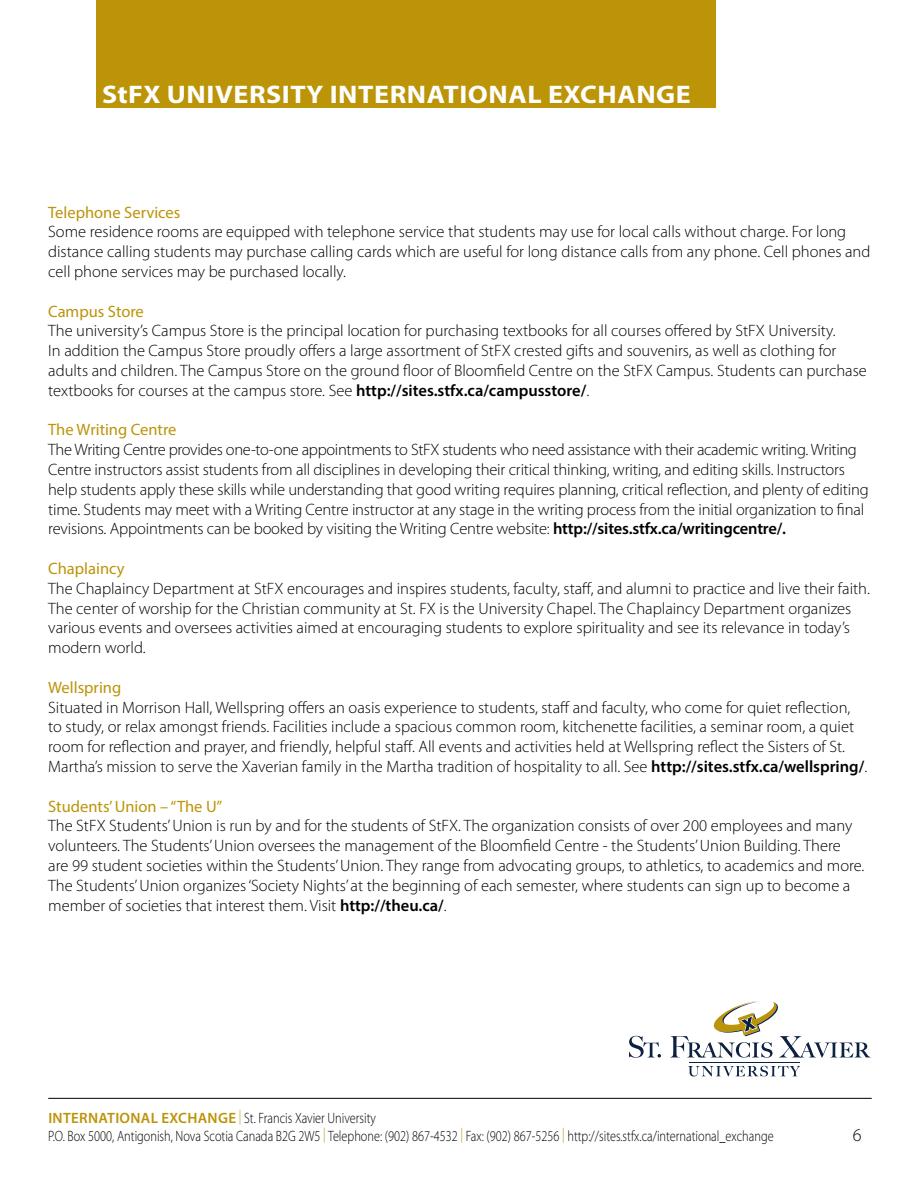
<style>
.page{position:relative;width:918px;height:1188px;background:#fff}
.page>*{position:absolute;margin:0;border:0;box-sizing:border-box;transform-origin:0 0}
.t1{font:700 25.5px "Myriad Pro";letter-spacing:.02em;color:#fff;scale:1.1 1}
.t2{font:300 18px "Myriad Pro";color:#000}
.t3{font:300 16.5px/19.8px "Myriad Pro";color:#000}
.t4{font:16.5px "Myriad Pro";color:#bc9408}
.t5{font:300 15px/18px "Myriad Pro";color:#000;scale:.82 1}
.s1{font-weight:600}
.s2{font-weight:600;color:#bc9408}
.s3{color:#bc9408}
</style>
<div class="page">
<svg style="left:629px;top:1036px;width:32px;height:22px"></svg>
<svg style="left:670px;top:1001px;width:201px;height:57px"></svg>
<svg style="left:688px;top:1066px;width:112px;height:10px"></svg>
<hr style="left:689px;top:1062px;width:110px;height:1px;background:#0d2240">
<hr style="left:48px;top:1098px;width:824px;height:1px;background:#000">
<div style="left:96px;top:0;width:620px;height:108px;background:#bc9408"></div>
<h1 class="t1" style="left:102px;top:78px;width:537px">StFX UNIVERSITY INTERNATIONAL EXCHANGE</h1>
<p class="t4" style="left:48px;top:202px;width:134px">Telephone Services</p>
<p class="t3" style="left:48px;top:222px;width:824px">Some residence rooms are equipped with telephone service that students may use for local calls without charge. For long distance calling students may purchase calling cards which are useful for long distance calls from any phone. Cell phones and cell phone services may be purchased locally.</p>
<p class="t4" style="left:48px;top:301px;width:97px">Campus Store</p>
<p class="t3" style="left:48px;top:321px;width:820px">The university’s Campus Store is the principal location for purchasing textbooks for all courses offered by StFX University.<br>In addition the Campus Store proudly offers a large assortment of StFX crested gifts and souvenirs, as well as clothing for adults and children. The Campus Store on the ground floor of Bloomfield Centre on the StFX Campus. Students can purchase textbooks for courses at the campus store. See <span class="s1">http://sites.stfx.ca/campusstore/</span>.</p>
<p class="t4" style="left:48px;top:420px;width:130px">The Writing Centre</p>
<p class="t3" style="left:48px;top:440px;width:822px">The Writing Centre provides one-to-one appointments to StFX students who need assistance with their academic writing. Writing Centre instructors assist students from all disciplines in developing their critical thinking, writing, and editing skills. Instructors help students apply these skills while understanding that good writing requires planning, critical reflection, and plenty of editing time. Students may meet with a Writing Centre instructor at any stage in the writing process from the initial organization to final revisions. Appointments can be booked by visiting the Writing Centre website: <span class="s1">http://sites.stfx.ca/writingcentre/.</span></p>
<p class="t4" style="left:48px;top:558px;width:78px">Chaplaincy</p>
<p class="t3" style="left:48px;top:578px;width:823px">The Chaplaincy Department at StFX encourages and inspires students, faculty, staff, and alumni to practice and live their faith.<br>The center of worship for the Christian community at St. FX is the University Chapel. The Chaplaincy Department organizes various events and oversees activities aimed at encouraging students to explore spirituality and see its relevance in today’s modern world.</p>
<p class="t4" style="left:48px;top:677px;width:75px">Wellspring</p>
<p class="t3" style="left:48px;top:697px;width:820px">Situated in Morrison Hall, Wellspring offers an oasis experience to students, staff and faculty, who come for quiet reflection, to study, or relax amongst friends. Facilities include a spacious common room, kitchenette facilities, a seminar room, a quiet room for reflection and prayer, and friendly, helpful staff. All events and activities held at Wellspring reflect the Sisters of St.<br>Martha’s mission to serve the Xaverian family in the Martha tradition of hospitality to all. See <span class="s1">http://sites.stfx.ca/wellspring/</span>.</p>
<p class="t4" style="left:48px;top:796px;width:176px">Students’ Union – “The U”</p>
<p class="t3" style="left:48px;top:816px;width:818px">The StFX Students’ Union is run by and for the students of StFX. The organization consists of over 200 employees and many volunteers. The Students’ Union oversees the management of the Bloomfield Centre - the Students’ Union Building. There are 99 student societies within the Students’ Union. They range from advocating groups, to athletics, to academics and more.<br>The Students’ Union organizes ‘Society Nights’ at the beginning of each semester, where students can sign up to become a member of societies that interest them. Visit <span class="s1">http://theu.ca/</span>.</p>
<p class="t5" style="left:48px;top:1109px;width:886px"><span class="s2">INTERNATIONAL EXCHANGE</span> <span class="s3">|</span> St. Francis Xavier University<br>P.O. Box 5000, Antigonish, Nova Scotia Canada B2G 2W5 <span class="s3">|</span> Telephone: (902) 867-4532 <span class="s3">|</span> Fax: (902) 867-5256 <span class="s3">|</span> http://sites.stfx.ca/international_exchange</p>
<p class="t2" style="left:853px;top:1124px;width:10px">6</p>
</div>
